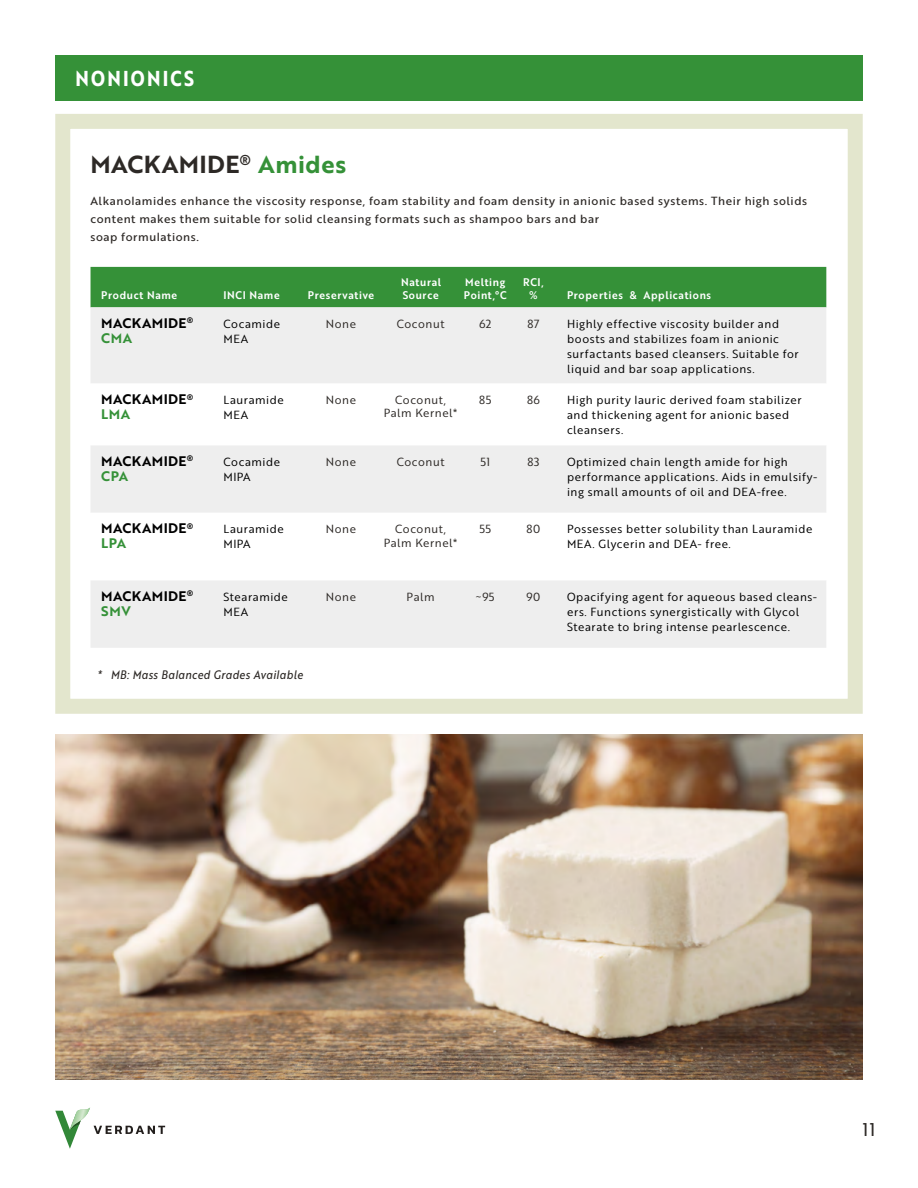
<style>
.page{position:relative;width:918px;height:1188px;background:#fff}
.page>*{position:absolute;margin:0;border:0;box-sizing:border-box;transform-origin:0 0}
.t1{font:24px "Brother 1816 Bold";letter-spacing:.02em;color:#2d2926}
.t2{font:700 21px "Brother XS";letter-spacing:.11em;color:#fff}
.t3{font:18px "Brother 1816 Regular";color:#2d2926}
.t4{font:13.5px/15px "Brother 1816 Bold";letter-spacing:.03em;color:#000}
.t5{font:italic 12px "Brother XS";letter-spacing:.035em;color:#2d2926}
.t6{font:11.55px/15px "Brother XS";letter-spacing:.045em;color:#000;scale:1.17 1}
.t7{font:11.55px/18px "Brother XS";letter-spacing:.045em;color:#2d2926;scale:1.17 1}
.t8{font:11.55px/13.5px "Brother XS";letter-spacing:.04em;color:#2d2926;text-align:center;scale:1.17 1}
.t9{font:500 10.8px/13.2px "Brother XS";letter-spacing:.055em;color:#fff;scale:1.11 1}
.s1{color:#359138}
</style>
<div class="page">
<svg style="left:55px;top:1107px;width:110px;height:42px"></svg>
<div style="left:91px;top:267px;width:735px;height:40px;background:#359138"></div>
<div style="left:91px;top:307px;width:735px;height:341px;background:#eee"></div>
<svg style="left:91px;top:384px;width:465px;height:196px"></svg>
<svg style="left:556px;top:384px;width:270px;height:196px"></svg>
<div style="left:55px;top:114px;width:808px;height:600px;border:15px solid #e3e6cd"></div>
<img style="left:55px;top:734px;width:808px;height:346px">
<div style="left:55px;top:55px;width:808px;height:45px;background:#359138"></div>
<h2 class="t2" style="left:76px;top:62px;width:120px">NONIONICS</h2>
<h1 class="t1" style="left:91px;top:146px;width:257px">MACKAMIDE<sup>®</sup> <span class="s1">Amides</span></h1>
<p class="t7" style="left:91px;top:191px;width:614px">Alkanolamides enhance the viscosity response, foam stability and foam density in anionic based systems. Their high solids content makes them suitable for solid cleansing formats such as shampoo bars and bar<br>soap formulations.</p>
<p class="t9" style="left:101px;top:288px;width:70px">Product Name</p>
<p class="t9" style="left:224px;top:288px;width:52px">INCI Name</p>
<p class="t9" style="left:308px;top:288px;width:61px">Preservative</p>
<p class="t9" style="left:401px;top:275px;width:38px">Natural<br>Source</p>
<p class="t9" style="left:464px;top:275px;width:40px">Melting<br>Point,°C</p>
<p class="t9" style="left:523px;top:275px;width:20px;text-align:center">RCI, %</p>
<p class="t9" style="left:567px;top:288px;width:131px">Properties &amp; Applications</p>
<p class="t4" style="left:101px;top:315px;width:93px">MACKAMIDE<sup>®<br></sup><span class="s1">CMA</span></p>
<p class="t6" style="left:224px;top:316px;width:50px">Cocamide<br>MEA</p>
<p class="t8" style="left:326px;top:316px;width:27px">None</p>
<p class="t8" style="left:397px;top:316px;width:42px">Coconut</p>
<p class="t8" style="left:479px;top:316px;width:12px">62</p>
<p class="t8" style="left:528px;top:316px;width:12px">87</p>
<p class="t6" style="left:567px;top:316px;width:199px">Highly effective viscosity builder and boosts and stabilizes foam in anionic surfactants based cleansers. Suitable for liquid and bar soap applications.</p>
<p class="t4" style="left:101px;top:391px;width:93px">MACKAMIDE<sup>®<br></sup><span class="s1">LMA</span></p>
<p class="t6" style="left:224px;top:392px;width:53px">Lauramide<br>MEA</p>
<p class="t8" style="left:326px;top:393px;width:27px">None</p>
<p class="t8" style="left:384px;top:393px;width:65px">Coconut,<br>Palm Kernel*</p>
<p class="t8" style="left:479px;top:393px;width:12px">85</p>
<p class="t8" style="left:527px;top:393px;width:13px">86</p>
<p class="t6" style="left:567px;top:392px;width:202px">High purity lauric derived foam stabilizer and thickening agent for anionic based cleansers.</p>
<p class="t4" style="left:101px;top:453px;width:93px">MACKAMIDE<sup>®<br></sup><span class="s1">CPA</span></p>
<p class="t6" style="left:224px;top:454px;width:50px">Cocamide<br>MIPA</p>
<p class="t8" style="left:326px;top:454px;width:27px">None</p>
<p class="t8" style="left:397px;top:454px;width:42px">Coconut</p>
<p class="t8" style="left:480px;top:454px;width:10px">51</p>
<p class="t8" style="left:527px;top:454px;width:12px">83</p>
<p class="t6" style="left:567px;top:454px;width:215px">Optimized chain length amide for high performance applications. Aids in emulsify&shy;ing small amounts of oil and DEA-free.</p>
<p class="t4" style="left:101px;top:520px;width:93px">MACKAMIDE<sup>®<br></sup><span class="s1">LPA</span></p>
<p class="t6" style="left:224px;top:521px;width:53px">Lauramide<br>MIPA</p>
<p class="t8" style="left:326px;top:522px;width:27px">None</p>
<p class="t8" style="left:384px;top:522px;width:65px">Coconut,<br>Palm Kernel*</p>
<p class="t8" style="left:479px;top:522px;width:11px">55</p>
<p class="t8" style="left:527px;top:522px;width:13px">80</p>
<p class="t6" style="left:567px;top:521px;width:211px">Possesses better solubility than Lauramide<br>MEA. Glycerin and DEA- free.</p>
<p class="t4" style="left:101px;top:588px;width:93px">MACKAMIDE<sup>®<br></sup><span class="s1">SMV</span></p>
<p class="t6" style="left:224px;top:589px;width:57px">Stearamide<br>MEA</p>
<p class="t8" style="left:326px;top:589px;width:27px">None</p>
<p class="t8" style="left:407px;top:589px;width:25px">Palm</p>
<p class="t8" style="left:476px;top:589px;width:17px">~95</p>
<p class="t8" style="left:527px;top:589px;width:13px">90</p>
<p class="t6" style="left:567px;top:589px;width:215px">Opacifying agent for aqueous based cleans&shy;ers. Functions synergistically with Glycol<br>Stearate to bring intense pearlescence.</p>
<p class="t5" style="left:97px;top:665px;width:207px">* MB: Mass Balanced Grades Available</p>
<h3 class="t3" style="left:863px;top:1116px;width:14px">11</h3>
</div>
